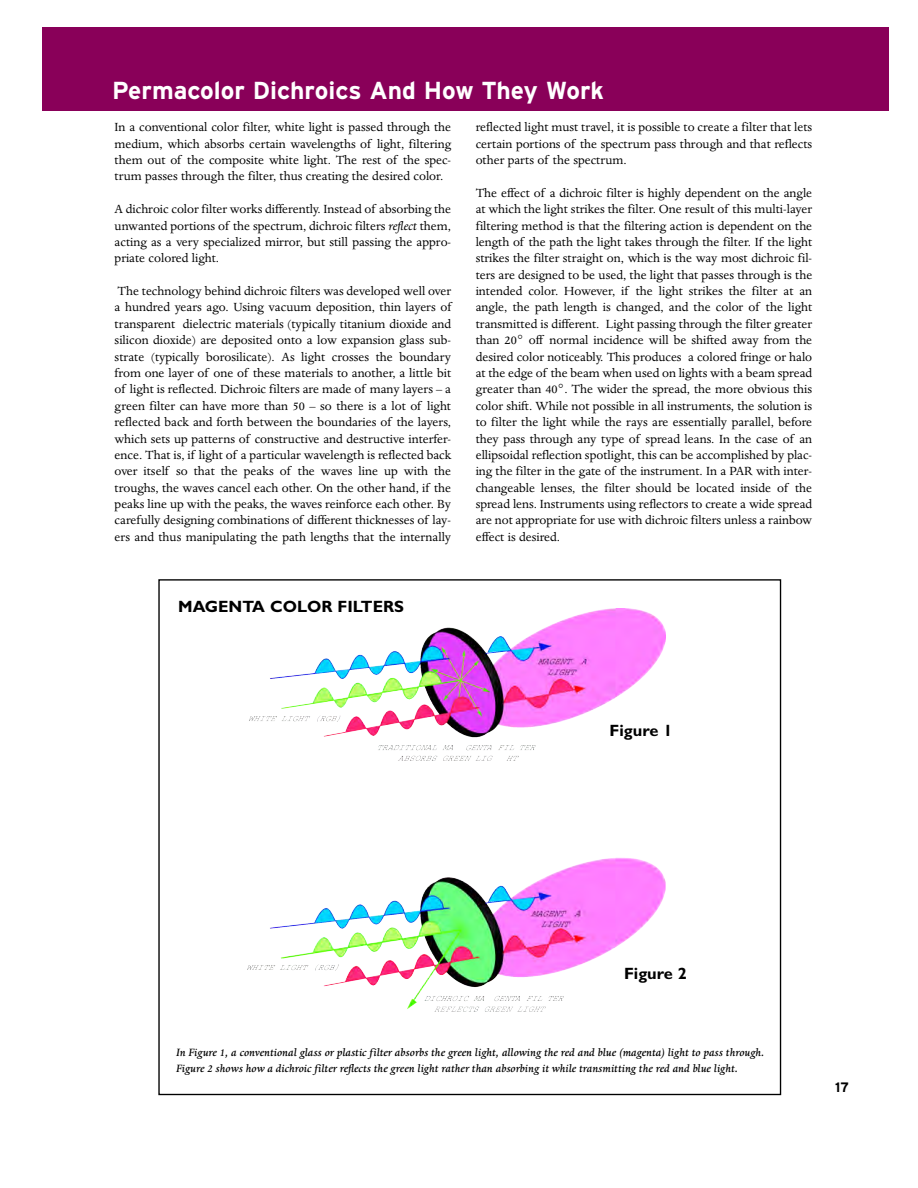
<style>
.page{position:relative;width:918px;height:1188px;background:#fff}
.page>*{position:absolute;margin:0;border:0;box-sizing:border-box;transform-origin:0 0}
.t1{font:700 24.6px "Interstate";color:#fff}
.t2{font:700 16.35px "Gill Sans";color:#000}
.t3{font:13.65px/16.4px "Dante";color:#000;text-align:justify}
.t4{font:700 13.65px "Interstate";color:#000}
.t5{font:italic 500 12.3px/16.4px "Dante";color:#000}
.s1{font-style:italic}
</style>
<div class="page">
<div style="left:42px;top:28px;width:847px;height:83px;background:#890059"></div>
<img style="left:247px;top:609px;width:418px;height:403px">
<div style="left:608px;top:723px;width:78px;height:27px;background:#fff"></div>
<div style="left:623px;top:966px;width:77px;height:26px;background:#fff"></div>
<h1 class="t1" style="left:112px;top:77px;width:494px">Permacolor Dichroics And How They Work</h1>
<p class="t3" style="left:115px;top:119px;width:338px">In a conventional color filter, white light is passed through the medium, which absorbs certain wavelengths of light, filtering them out of the composite white light. The rest of the spec&shy;trum passes through the filter, thus creating the desired color.</p>
<p class="t3" style="left:115px;top:201px;width:338px">A dichroic color filter works differently. Instead of absorbing the unwanted portions of the spectrum, dichroic filters <span class="s1">reflect</span> them, acting as a very specialized mirror, but still passing the appro&shy;priate colored light.</p>
<p class="t3" style="left:115px;top:283px;width:338px">The technology behind dichroic filters was developed well over a hundred years ago. Using vacuum deposition, thin layers of transparent dielectric materials (typically titanium dioxide and silicon dioxide) are deposited onto a low expansion glass sub&shy;strate (typically borosilicate). As light crosses the boundary from one layer of one of these materials to another, a little bit of light is reflected. Dichroic filters are made of many layers – a green filter can have more than 50 – so there is a lot of light reflected back and forth between the boundaries of the layers, which sets up patterns of constructive and destructive interfer&shy;ence. That is, if light of a particular wavelength is reflected back over itself so that the peaks of the waves line up with the troughs, the waves cancel each other. On the other hand, if the peaks line up with the peaks, the waves reinforce each other. By carefully designing combinations of different thicknesses of lay&shy;ers and thus manipulating the path lengths that the internally</p>
<p class="t3" style="left:476px;top:119px;width:338px">reflected light must travel, it is possible to create a filter that lets certain portions of the spectrum pass through and that reflects other parts of the spectrum.</p>
<p class="t3" style="left:476px;top:185px;width:338px">The effect of a dichroic filter is highly dependent on the angle at which the light strikes the filter. One result of this multi-layer filtering method is that the filtering action is dependent on the length of the path the light takes through the filter. If the light strikes the filter straight on, which is the way most dichroic fil&shy;ters are designed to be used, the light that passes through is the intended color. However, if the light strikes the filter at an angle, the path length is changed, and the color of the light transmitted is different. Light passing through the filter greater than 20° off normal incidence will be shifted away from the desired color noticeably. This produces a colored fringe or halo at the edge of the beam when used on lights with a beam spread greater than 40°. The wider the spread, the more obvious this color shift. While not possible in all instruments, the solution is to filter the light while the rays are essentially parallel, before they pass through any type of spread leans. In the case of an ellipsoidal reflection spotlight, this can be accomplished by plac&shy;ing the filter in the gate of the instrument. In a PAR with inter&shy;changeable lenses, the filter should be located inside of the spread lens. Instruments using reflectors to create a wide spread are not appropriate for use with dichroic filters unless a rainbow effect is desired.</p>
<p class="t2" style="left:178px;top:597px;width:227px">MAGENTA COLOR FILTERS</p>
<p class="t2" style="left:610px;top:721px;width:64px">Figure 1</p>
<p class="t2" style="left:624px;top:964px;width:64px">Figure 2</p>
<p class="t5" style="left:176px;top:1044px;width:590px">In Figure 1, a conventional glass or plastic filter absorbs the green light, allowing the red and blue (magenta) light to pass through.<br>Figure 2 shows how a dichroic filter reflects the green light rather than absorbing it while transmitting the red and blue light.</p>
<p class="t4" style="left:835px;top:1079px;width:15px">17</p>
</div>
